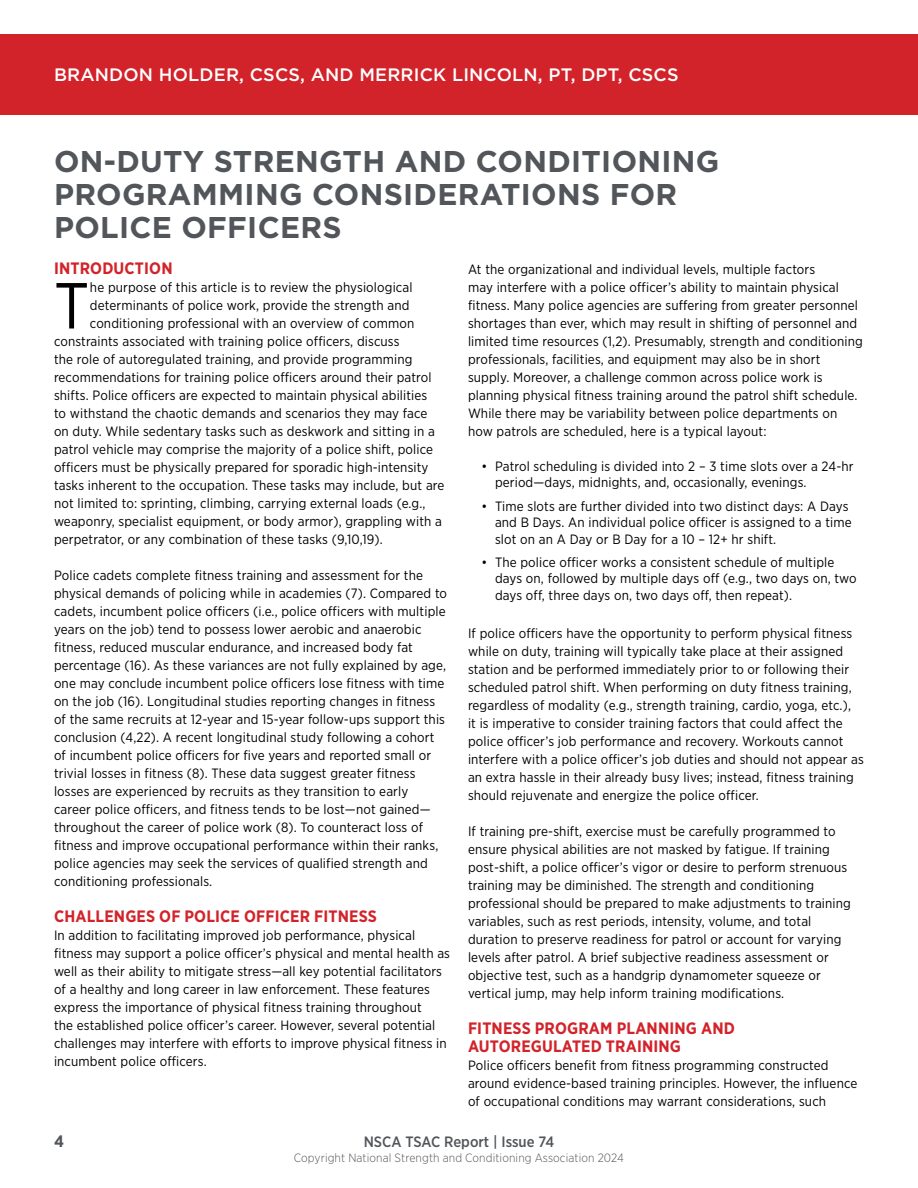
<style>
.page{position:relative;width:918px;height:1188px;background:#fff}
.page>*{position:absolute;margin:0;border:0;box-sizing:border-box;transform-origin:0 0}
.t1{font:64.95px "Gotham Narrow";color:#000}
.t2{font:700 30px/33px "Gotham";letter-spacing:.01em;color:#52555a}
.t3{font:500 18px "Gotham";letter-spacing:.01em;color:#fff}
.t4{font:700 16.5px/18px "Gotham Narrow";letter-spacing:.01em;color:#d2232a}
.t5{font:700 16.5px "Gotham Narrow";color:#52555a}
.t6{font:500 15px "Gotham Narrow";color:#52555a}
.t7{font:13.5px/18px "Gotham Narrow";letter-spacing:.01em;color:#000}
.t8{font:300 12px "Gotham Narrow";letter-spacing:.01em;color:#52555a}
</style>
<div class="page">
<div style="left:0;top:34px;width:918px;height:81px;background:#d2232a"></div>
<h3 class="t3" style="left:54px;top:63px;width:626px">BRANDON HOLDER, CSCS, AND MERRICK LINCOLN, PT, DPT, CSCS</h3>
<h2 class="t2" style="left:54px;top:145px;width:667px">ON-DUTY STRENGTH AND CONDITIONING<br>PROGRAMMING CONSIDERATIONS FOR<br>POLICE OFFICERS</h2>
<p class="t4" style="left:54px;top:260px;width:120px">INTRODUCTION</p>
<h1 class="t1" style="left:54px;top:265px;width:37px">T</h1>
<p class="t7" style="left:90px;top:278px;width:324px">he purpose of this article is to review the physiological</p>
<p class="t7" style="left:468px;top:260px;width:396px">At the organizational and individual levels, multiple factors<br>may interfere with a police officer’s ability to maintain physical fitness. Many police agencies are suffering from greater personnel shortages than ever, which may result in shifting of personnel and limited time resources (1,2). Presumably, strength and conditioning professionals, facilities, and equipment may also be in short supply. Moreover, a challenge common across police work is planning physical fitness training around the patrol shift schedule.<br>While there may be variability between police departments on how patrols are scheduled, here is a typical layout:</p>
<p class="t7" style="left:495px;top:458px;width:360px;line-height:16.5px;text-indent:-14px">• Patrol scheduling is divided into 2 – 3 time slots over a 24-hr period—days, midnights, and, occasionally, evenings.</p>
<p class="t7" style="left:495px;top:497px;width:358px;line-height:16.5px;text-indent:-14px">• Time slots are further divided into two distinct days: A Days and B Days. An individual police officer is assigned to a time slot on an A Day or B Day for a 10 – 12+ hr shift.</p>
<p class="t7" style="left:495px;top:554px;width:363px;line-height:16.5px;text-indent:-14px">• The police officer works a consistent schedule of multiple days on, followed by multiple days off (e.g., two days on, two days off, three days on, two days off, then repeat).</p>
<p class="t7" style="left:468px;top:624px;width:397px">If police officers have the opportunity to perform physical fitness while on duty, training will typically take place at their assigned station and be performed immediately prior to or following their scheduled patrol shift. When performing on duty fitness training, regardless of modality (e.g., strength training, cardio, yoga, etc.),<br>it is imperative to consider training factors that could affect the police officer’s job performance and recovery. Workouts cannot interfere with a police officer’s job duties and should not appear as an extra hassle in their already busy lives; instead, fitness training should rejuvenate and energize the police officer.</p>
<p class="t7" style="left:468px;top:822px;width:384px">If training pre-shift, exercise must be carefully programmed to ensure physical abilities are not masked by fatigue. If training post-shift, a police officer’s vigor or desire to perform strenuous training may be diminished. The strength and conditioning professional should be prepared to make adjustments to training variables, such as rest periods, intensity, volume, and total duration to preserve readiness for patrol or account for varying levels after patrol. A brief subjective readiness assessment or objective test, such as a handgrip dynamometer squeeze or vertical jump, may help inform training modifications.</p>
<p class="t4" style="left:468px;top:1019px;width:268px">FITNESS PROGRAM PLANNING AND<br>AUTOREGULATED TRAINING</p>
<p class="t7" style="left:468px;top:1056px;width:391px">Police officers benefit from fitness programming constructed around evidence-based training principles. However, the influence of occupational conditions may warrant considerations, such</p>
<p class="t7" style="left:90px;top:296px;width:321px">determinants of police work, provide the strength and</p>
<p class="t7" style="left:90px;top:314px;width:326px">conditioning professional with an overview of common</p>
<p class="t7" style="left:54px;top:332px;width:347px">constraints associated with training police officers, discuss</p>
<p class="t7" style="left:54px;top:350px;width:360px">the role of autoregulated training, and provide programming</p>
<p class="t7" style="left:54px;top:368px;width:379px">recommendations for training police officers around their patrol</p>
<p class="t7" style="left:54px;top:386px;width:375px">shifts. Police officers are expected to maintain physical abilities</p>
<p class="t7" style="left:54px;top:404px;width:375px">to withstand the chaotic demands and scenarios they may face</p>
<p class="t7" style="left:54px;top:422px;width:382px">on duty. While sedentary tasks such as deskwork and sitting in a</p>
<p class="t7" style="left:54px;top:440px;width:381px">patrol vehicle may comprise the majority of a police shift, police</p>
<p class="t7" style="left:54px;top:458px;width:376px">officers must be physically prepared for sporadic high-intensity</p>
<p class="t7" style="left:54px;top:476px;width:392px">tasks inherent to the occupation. These tasks may include, but are</p>
<p class="t7" style="left:54px;top:494px;width:373px">not limited to: sprinting, climbing, carrying external loads (e.g.,</p>
<p class="t7" style="left:54px;top:512px;width:390px">weaponry, specialist equipment, or body armor), grappling with a</p>
<p class="t7" style="left:54px;top:530px;width:330px">perpetrator, or any combination of these tasks (9,10,19).</p>
<p class="t7" style="left:54px;top:566px;width:395px">Police cadets complete fitness training and assessment for the physical demands of policing while in academies (7). Compared to cadets, incumbent police officers (i.e., police officers with multiple years on the job) tend to possess lower aerobic and anaerobic fitness, reduced muscular endurance, and increased body fat percentage (16). As these variances are not fully explained by age, one may conclude incumbent police officers lose fitness with time on the job (16). Longitudinal studies reporting changes in fitness of the same recruits at 12-year and 15-year follow-ups support this conclusion (4,22). A recent longitudinal study following a cohort of incumbent police officers for five years and reported small or trivial losses in fitness (8). These data suggest greater fitness losses are experienced by recruits as they transition to early career police officers, and fitness tends to be lost—not gained— throughout the career of police work (8). To counteract loss of fitness and improve occupational performance within their ranks, police agencies may seek the services of qualified strength and conditioning professionals.</p>
<p class="t4" style="left:54px;top:908px;width:324px">CHALLENGES OF POLICE OFFICER FITNESS</p>
<p class="t7" style="left:54px;top:926px;width:398px">In addition to facilitating improved job performance, physical fitness may support a police officer’s physical and mental health as well as their ability to mitigate stress—all key potential facilitators of a healthy and long career in law enforcement. These features express the importance of physical fitness training throughout<br>the established police officer’s career. However, several potential challenges may interfere with efforts to improve physical fitness in incumbent police officers.</p>
<p class="t5" style="left:54px;top:1130px;width:11px">4</p>
<p class="t6" style="left:364px;top:1132px;width:192px">NSCA TSAC Report | Issue 74</p>
<p class="t8" style="left:294px;top:1150px;width:332px">Copyright National Strength and Conditioning Association 2024</p>
</div>
